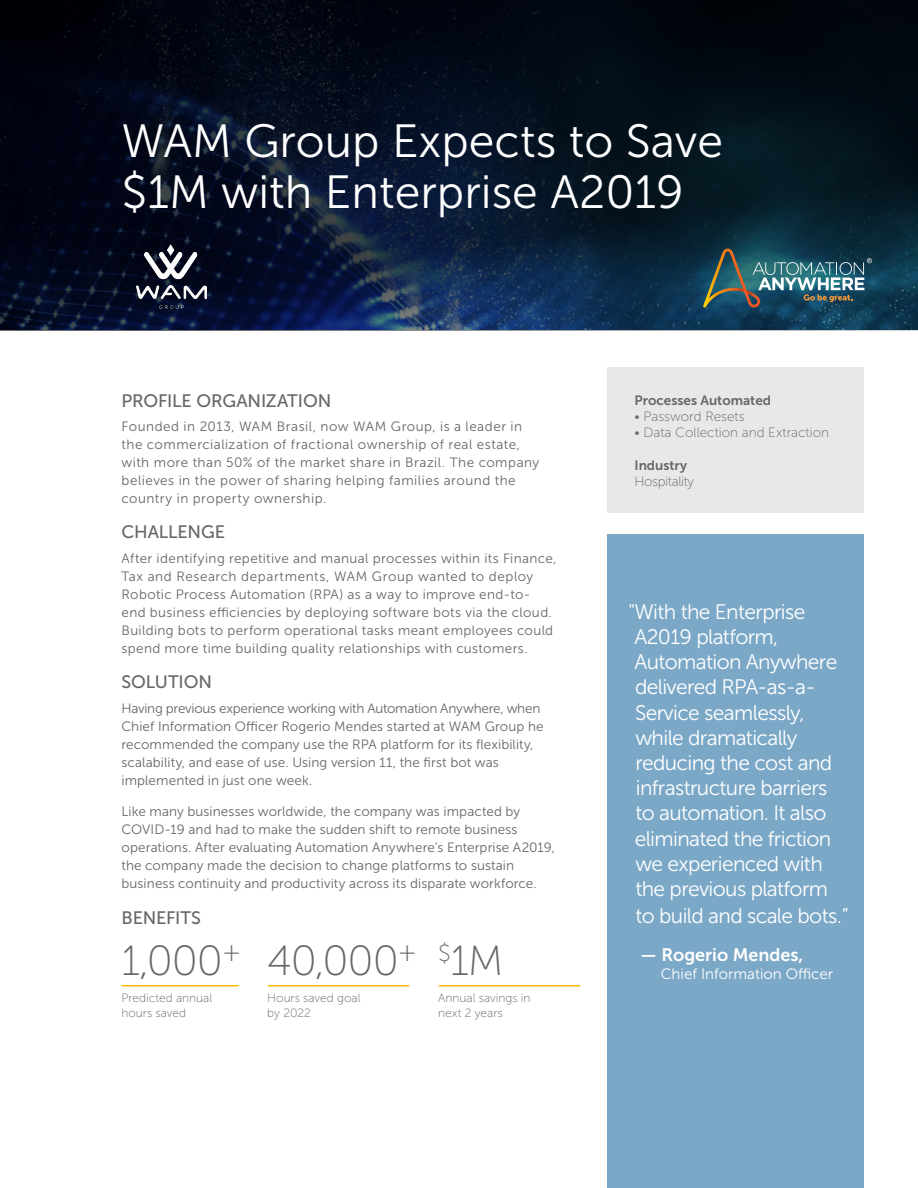
<style>
.page{position:relative;width:918px;height:1188px;background:#fff}
.page>*{position:absolute;margin:0;border:0;box-sizing:border-box;transform-origin:0 0}
.t1{font:46.5px/51px "Museo Sans 300";color:#fff}
.t2{font:42px "Museo Sans 100";letter-spacing:-.025em;color:#666}
.t3{font:21px/25.3px "Museo Sans 300";letter-spacing:-.03em;color:#fff}
.t4{font:18px "Museo Sans 500";letter-spacing:-.005em;color:#666}
.t5{font:18px "Museo Sans 700";color:#fff}
.t6{font:15px "Museo Sans 300";color:#fff}
.t7{font:13.5px/18px "Museo Sans 300";letter-spacing:.015em;color:#666}
.t8{font:13.5px/18px "Museo Sans 300";letter-spacing:.035em;color:#666}
.t9{font:13.5px "Museo Sans 100";color:#666}
.t10{font:13.5px "Museo Sans 700";color:#666}
.t11{font:13.5px "Museo Sans 100";letter-spacing:-.025em;color:#666}
.t12{font:12px/14.4px "Museo Sans 100";color:#666}
</style>
<div class="page">
<div style="left:608px;top:534px;width:256px;height:654px;background:#7ba8c7"></div>
<svg style="left:0;top:0;width:918px;height:331px;background:#061325"></svg>
<div style="left:608px;top:368px;width:256px;height:145px;background:#e8e8e8"></div>
<hr style="left:268px;top:985px;width:141px;height:1px;background:#ffbc03">
<hr style="left:439px;top:985px;width:141px;height:1px;background:#ffbc03">
<hr style="left:122px;top:985px;width:117px;height:1px;background:#ffbc03">
<img style="left:703px;top:249px;width:169px;height:59px">
<img style="left:136px;top:244px;width:71px;height:65px">
<h1 class="t1" style="left:122px;top:116px;width:603px">WAM Group Expects to Save $1M with Enterprise A2019</h1>
<h3 class="t4" style="left:122px;top:390px;width:211px">PROFILE ORGANIZATION</h3>
<p class="t8" style="left:122px;top:418px;width:419px">Founded in 2013, WAM Brasil, now WAM Group, is a leader in the commercialization of fractional ownership of real estate, with more than 50% of the market share in Brazil. The company believes in the power of sharing helping families around the country in property ownership.</p>
<h3 class="t4" style="left:122px;top:522px;width:105px">CHALLENGE</h3>
<p class="t7" style="left:122px;top:550px;width:437px">After identifying repetitive and manual processes within its Finance, Tax and Research departments, WAM Group wanted to deploy Robotic Process Automation (RPA) as a way to improve end-to&shy;end business efficiencies by deploying software bots via the cloud.<br>Building bots to perform operational tasks meant employees could spend more time building quality relationships with customers.</p>
<h3 class="t4" style="left:122px;top:672px;width:92px">SOLUTION</h3>
<p class="t7" style="left:122px;top:699px;width:424px">Having previous experience working with Automation Anywhere, when Chief Information Officer Rogerio Mendes started at WAM Group he recommended the company use the RPA platform for its flexibility, scalability, and ease of use. Using version 11, the first bot was implemented in just one week.</p>
<p class="t7" style="left:122px;top:803px;width:435px">Like many businesses worldwide, the company was impacted by COVID-19 and had to make the sudden shift to remote business operations. After evaluating Automation Anywhere’s Enterprise A2019, the company made the decision to change platforms to sustain business continuity and productivity across its disparate workforce.</p>
<h3 class="t4" style="left:122px;top:907px;width:81px">BENEFITS</h3>
<h2 class="t2" style="left:122px;top:938px;width:121px">1,000<sup>+</sup></h2>
<p class="t12" style="left:122px;top:991px;width:92px">Predicted annual hours saved</p>
<h2 class="t2" style="left:267px;top:938px;width:238px">40,000<sup>+</sup> <sup>$</sup>1M</h2>
<p class="t12" style="left:267px;top:991px;width:95px">Hours saved goal by 2022</p>
<p class="t12" style="left:438px;top:991px;width:94px">Annual savings in next 2 years</p>
<p class="t10" style="left:634px;top:392px;width:138px">Processes Automated</p>
<p class="t9" style="left:634px;top:409px;width:112px">• Password Resets</p>
<p class="t9" style="left:634px;top:425px;width:196px">• Data Collection and Extraction</p>
<p class="t10" style="left:634px;top:458px;width:54px">Industry</p>
<p class="t11" style="left:634px;top:474px;width:61px">Hospitality</p>
<p class="t3" style="left:628px;top:599px;width:222px">"With the Enterprise<br>A2019 platform,<br>Automation Anywhere delivered RPA-as-a-<br>Service seamlessly, while dramatically reducing the cost and infrastructure barriers<br>to automation. It also eliminated the friction we experienced with the previous platform<br>to build and scale bots.”</p>
<h3 class="t5" style="left:641px;top:945px;width:164px">— Rogerio Mendes,</h3>
<p class="t6" style="left:661px;top:966px;width:174px">Chief Information Officer</p>
</div>
